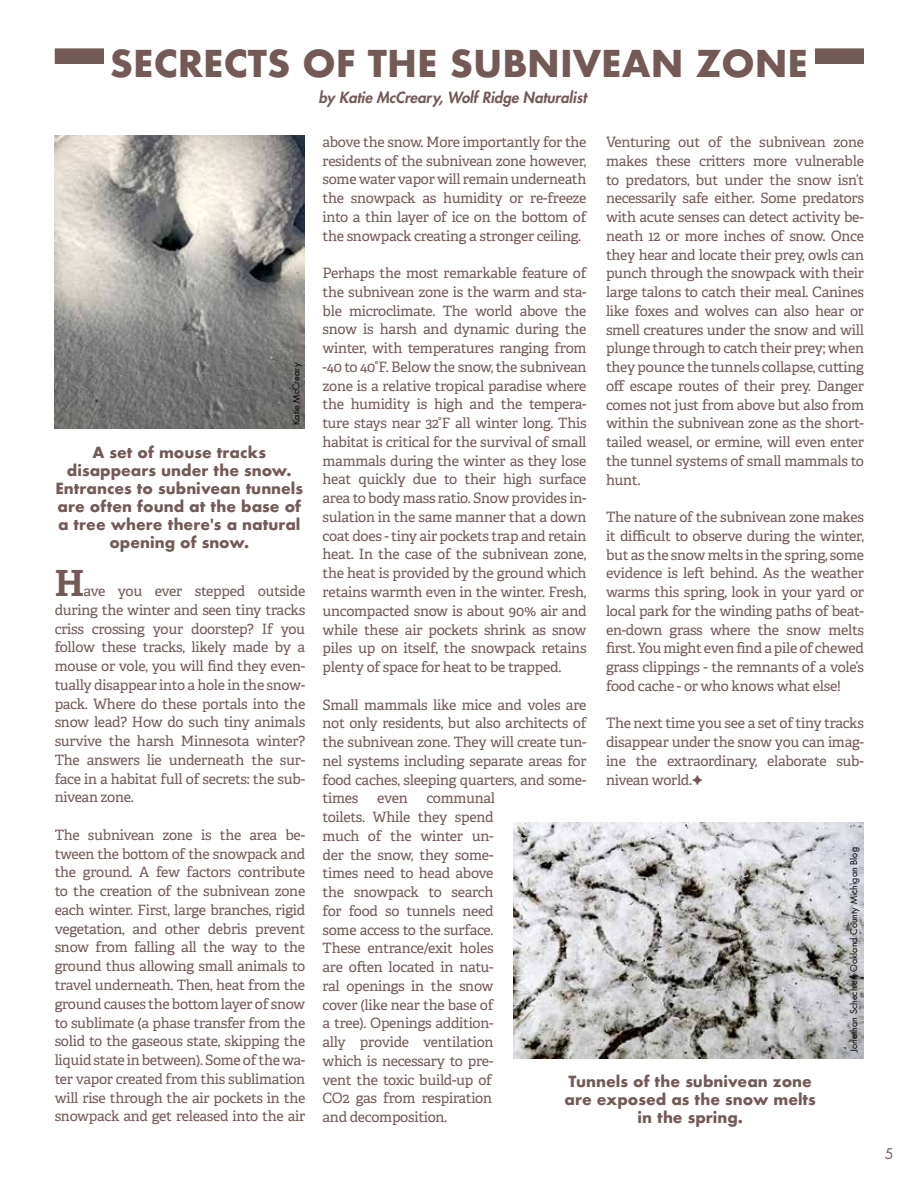
<style>
.page{position:relative;width:918px;height:1188px;background:#fff}
.page>*{position:absolute;margin:0;border:0;box-sizing:border-box;transform-origin:0 0}
.t1{font:700 36px "Futura";color:#735a56}
.t2{font:700 36px "Adelle Basic";color:#735a56}
.t3{font:700 15px/18px "Futura";color:#735a56;text-align:center}
.t4{font:italic 800 15px "Futura";color:#735a56}
.t5{font:14.25px/18.8px "Adelle";letter-spacing:-.02em;color:#735a56;text-align:justify}
.t6{font:14.25px "Futura";color:#735a56}
.t7{font:9px "Futura";color:#000}
</style>
<div class="page">
<div style="left:55px;top:48px;width:809px;height:16px;background:#735a56;border:2px solid #735a56"></div>
<div style="left:104px;top:46px;width:710px;height:52px;background:#fff"></div>
<img style="left:54px;top:135px;width:251px;height:294px">
<img style="left:513px;top:822px;width:351px;height:237px">
<h1 class="t1" style="left:110px;top:38px;width:700px">SECRECTS OF THE SUBNIVEAN ZONE</h1>
<p class="t4" style="left:318px;top:88px;width:270px">by Katie McCreary, Wolf Ridge Naturalist</p>
<p class="t7" style="left:290px;top:425px;width:64px;rotate:-90deg">Katie McCreary</p>
<p class="t3" style="left:55px;top:443px;width:249px">A set of mouse tracks disappears under the snow.<br>Entrances to subnivean tunnels are often found at the base of a tree where there's a natural opening of snow.</p>
<h1 class="t2" style="left:55px;top:560px;width:31px">H</h1>
<p class="t5" style="left:55px;top:582px;width:252px;text-indent:29px">ave you ever stepped outside during the winter and seen tiny tracks criss crossing your doorstep? If you follow these tracks, likely made by a mouse or vole, you will find they even&shy;tually disappear into a hole in the snow&shy;pack. Where do these portals into the snow lead? How do such tiny animals survive the harsh Minnesota winter?<br>The answers lie underneath the sur&shy;face in a habitat full of secrets: the sub&shy;nivean zone.</p>
<p class="t5" style="left:55px;top:826px;width:252px">The subnivean zone is the area be&shy;tween the bottom of the snowpack and the ground. A few factors contribute to the creation of the subnivean zone each winter. First, large branches, rigid vegetation, and other debris prevent snow from falling all the way to the ground thus allowing small animals to travel underneath. Then, heat from the ground causes the bottom layer of snow to sublimate (a phase transfer from the solid to the gaseous state, skipping the liquid state in between). Some of the wa&shy;ter vapor created from this sublimation will rise through the air pockets in the snowpack and get released into the air</p>
<p class="t5" style="left:323px;top:133px;width:266px">above the snow. More importantly for the residents of the subnivean zone however, some water vapor will remain underneath the snowpack as humidity or re-freeze into a thin layer of ice on the bottom of the snowpack creating a stronger ceiling.</p>
<p class="t5" style="left:323px;top:264px;width:266px">Perhaps the most remarkable feature of the subnivean zone is the warm and sta&shy;ble microclimate. The world above the snow is harsh and dynamic during the winter, with temperatures ranging from -40 to 40°F. Below the snow, the subnivean zone is a relative tropical paradise where the humidity is high and the tempera&shy;ture stays near 32°F all winter long. This habitat is critical for the survival of small mammals during the winter as they lose heat quickly due to their high surface area to body mass ratio. Snow provides in&shy;sulation in the same manner that a down coat does - tiny air pockets trap and retain heat. In the case of the subnivean zone, the heat is provided by the ground which retains warmth even in the winter. Fresh, uncompacted snow is about 90% air and while these air pockets shrink as snow piles up on itself, the snowpack retains plenty of space for heat to be trapped.</p>
<p class="t5" style="left:323px;top:695px;width:266px">Small mammals like mice and voles are not only residents, but also architects of the subnivean zone. They will create tun&shy;nel systems including separate areas for food caches, sleeping quarters, and some&shy;times</p>
<p class="t5" style="left:606px;top:133px;width:260px">Venturing out of the subnivean zone makes these critters more vulnerable to predators, but under the snow isn’t necessarily safe either. Some predators with acute senses can detect activity be&shy;neath 12 or more inches of snow. Once they hear and locate their prey, owls can punch through the snowpack with their large talons to catch their meal. Canines like foxes and wolves can also hear or smell creatures under the snow and will plunge through to catch their prey; when they pounce the tunnels collapse, cutting off escape routes of their prey. Danger comes not just from above but also from within the subnivean zone as the short&shy;tailed weasel, or ermine, will even enter the tunnel systems of small mammals to hunt.</p>
<p class="t5" style="left:606px;top:508px;width:260px">The nature of the subnivean zone makes it difficult to observe during the winter, but as the snow melts in the spring, some evidence is left behind. As the weather warms this spring, look in your yard or local park for the winding paths of beat&shy;en-down grass where the snow melts first. You might even find a pile of chewed grass clippings - the remnants of a vole’s food cache - or who knows what else!</p>
<p class="t5" style="left:606px;top:714px;width:260px">The next time you see a set of tiny tracks disappear under the snow you can imag&shy;ine the extraordinary, elaborate sub&shy;nivean world.</p>
<p class="t5" style="left:323px;top:789px;width:174px;text-align:left;text-indent:104px">communal toilets. While they spend much of the winter un&shy;der the snow, they some&shy;times need to head above the snowpack to search for food so tunnels need some access to the surface.<br>These entrance/exit holes are often located in natu&shy;ral openings in the snow cover (like near the base of a tree). Openings addition&shy;ally provide ventilation which is necessary to pre&shy;vent the toxic build-up of<br>CO2 gas from respiration and decomposition.</p>
<p class="t5" style="left:377px;top:789px;width:32px">even</p>
<p class="t7" style="left:848px;top:1052px;width:206px;rotate:-90deg">Jonathan Schechter, Oakland County Michigan Blog</p>
<p class="t3" style="left:565px;top:1072px;width:253px">Tunnels of the subnivean zone are exposed as the snow melts in the spring.</p>
<p class="t6" style="left:885px;top:1144px;width:10px">5</p>
</div>
